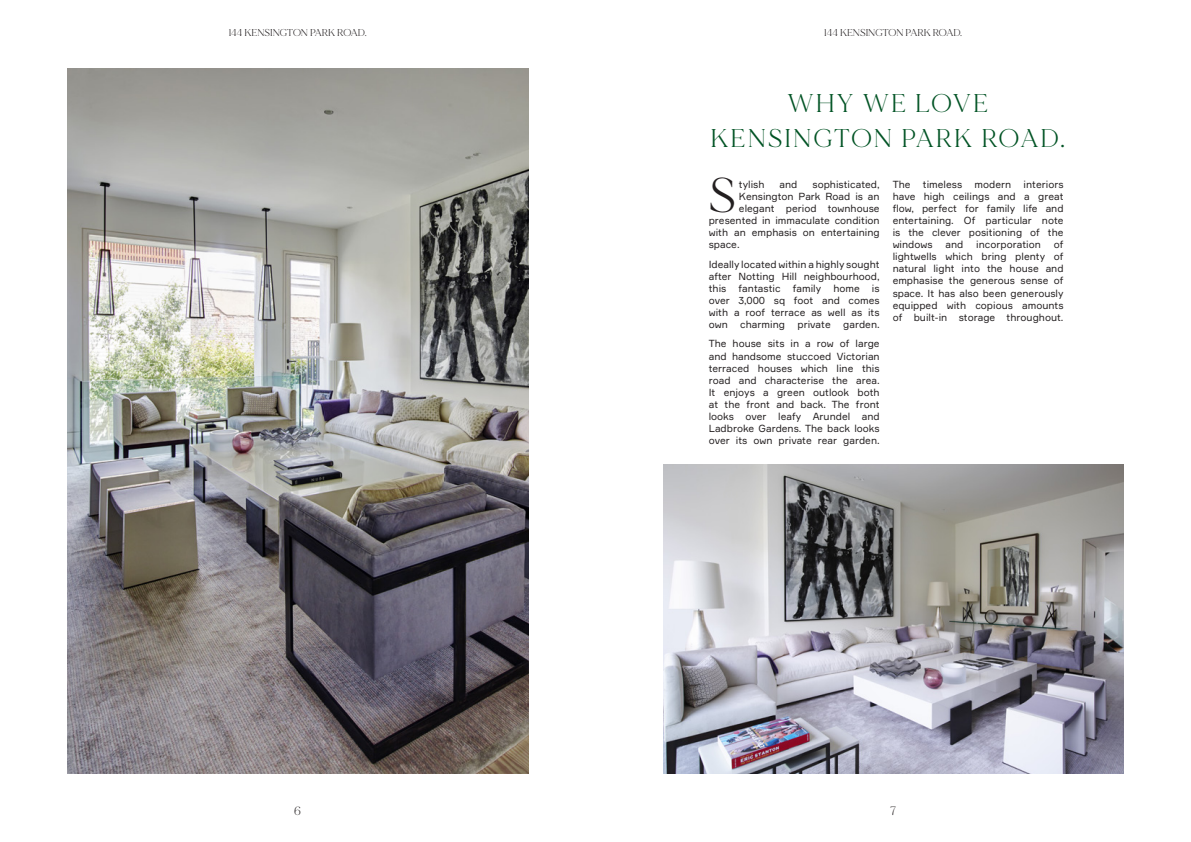
<style>
.page{position:relative;width:1191px;height:842px;background:#fff}
.page>*{position:absolute;margin:0;border:0;box-sizing:border-box;transform-origin:0 0}
.t1{font:48.6px "MADE Mirage";color:#231f20}
.t2{font:25.6px/34.8px "MADE Mirage";letter-spacing:.08em;color:#005324;text-align:center}
.t3{font:12px "MADE Mirage";color:#231f20}
.t4{font:10.1px/12.1px "Formular";color:#231f20;text-align:justify}
.t5{font:10px "MADE Mirage";color:#231f20}
</style>
<div class="page">
<img style="left:663px;top:465px;width:460px;height:309px">
<img style="left:68px;top:68px;width:460px;height:706px">
<p class="t5" style="left:229px;top:26px;width:139px">144 KENSINGTON PARK ROAD.</p>
<p class="t5" style="left:824px;top:26px;width:139px">144 KENSINGTON PARK ROAD.</p>
<h2 class="t2" style="left:710px;top:86px;width:356px">WHY WE LOVE<br>KENSINGTON PARK ROAD.</h2>
<h1 class="t1" style="left:708px;top:165px;width:29px">S</h1>
<p class="t4" style="left:739px;top:178px;width:27px">tylish</p>
<p class="t4" style="left:779px;top:178px;width:19px">and</p>
<p class="t4" style="left:812px;top:178px;width:69px">sophisticated,</p>
<p class="t4" style="left:739px;top:190px;width:142px">Kensington Park Road is an</p>
<p class="t4" style="left:739px;top:202px;width:142px">elegant period townhouse</p>
<p class="t4" style="left:708px;top:214px;width:172px">presented in immaculate condition</p>
<p class="t4" style="left:708px;top:226px;width:172px">with an emphasis on entertaining</p>
<p class="t4" style="left:708px;top:238px;width:32px">space.</p>
<p class="t4" style="left:708px;top:258px;width:172px">Ideally located within a highly sought after Notting Hill neighbourhood, this fantastic family home is over 3,000 sq foot and comes with a roof terrace as well as its own charming private garden.</p>
<p class="t4" style="left:708px;top:338px;width:172px">The house sits in a row of large and handsome stuccoed Victorian terraced houses which line this road and characterise the area.<br>It enjoys a green outlook both at the front and back. The front looks over leafy Arundel and Ladbroke Gardens. The back looks over its own private rear garden.</p>
<p class="t4" style="left:892px;top:178px;width:172px">The timeless modern interiors have high ceilings and a great flow, perfect for family life and entertaining. Of particular note is the clever positioning of the windows</p>
<p class="t4" style="left:892px;top:238px;width:172px;text-indent:161px">of lightwells which bring plenty of natural light into the house and emphasise the generous sense of space. It has also been generously equipped with copious amounts of built-in storage throughout.</p>
<p class="t4" style="left:945px;top:238px;width:19px">and</p>
<p class="t4" style="left:976px;top:238px;width:66px">incorporation</p>
<p class="t3" style="left:294px;top:803px;width:8px">64</p>
<p class="t3" style="left:890px;top:803px;width:8px">5</p>
<p class="t3" style="left:890px;top:803px;width:8px">7</p>
</div>
